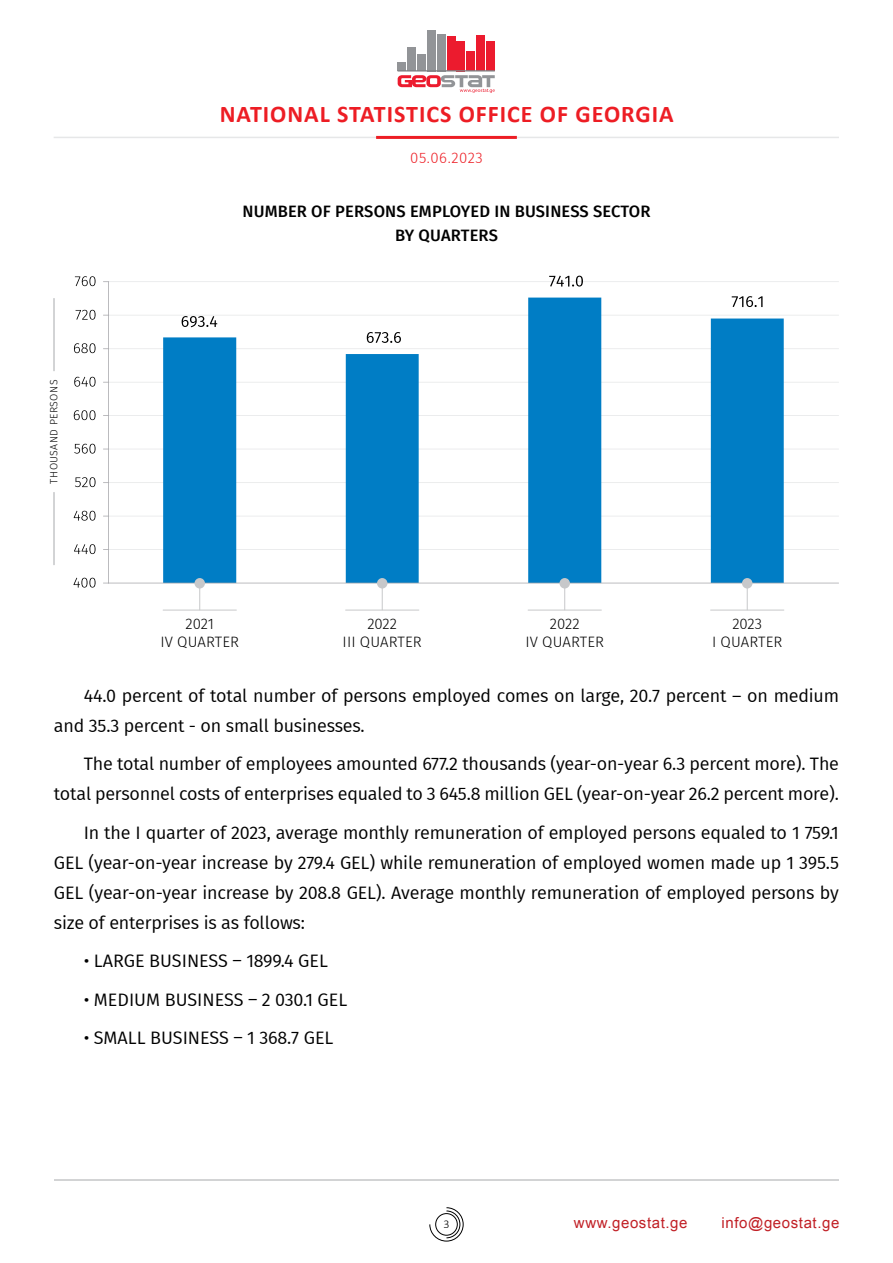
<style>
.page{position:relative;width:893px;height:1263px;background:#fff}
.page>*{position:absolute;margin:0;border:0;box-sizing:border-box;transform-origin:0 0}
.t1{font:700 24px "Calibri";letter-spacing:.04em;color:#ed1d24}
.t2{font:18px/30px "Fira GO";letter-spacing:-.01em;color:#000}
.t3{font:500 16.5px/24px "Fira GO";letter-spacing:.01em;color:#000;text-align:center}
.t4{font:300 15px/18px "Fira GO";letter-spacing:.005em;color:#000;text-align:center}
.t5{font:15px "BPG Ingiri Arial";letter-spacing:.04em;color:#c12026}
.t6{font:300 15px "Fira GO";letter-spacing:.04em;color:#ed1d24}
.t7{font:300 12px "Calibri";color:#000}
.t8{font:300 10.5px "Fira GO";letter-spacing:.04em;color:#000}
</style>
<div class="page">
<svg style="left:429px;top:1207px;width:35px;height:34px"></svg>
<hr style="left:54px;top:1179px;width:785px;height:1px;background:#a7a9ac">
<hr style="left:54px;top:137px;width:785px;height:1px;background:#e6e7e8">
<hr style="left:376px;top:136px;width:141px;height:3px;background:#ed1d24">
<div style="left:398px;top:62px;width:8px;height:9px;background:#929497"></div>
<div style="left:407px;top:47px;width:9px;height:24px;background:#929497"></div>
<div style="left:417px;top:55px;width:9px;height:16px;background:#929497"></div>
<div style="left:427px;top:30px;width:9px;height:41px;background:#929497"></div>
<div style="left:437px;top:34px;width:9px;height:37px;background:#929497"></div>
<div style="left:447px;top:36px;width:8px;height:35px;background:#ec1b2e"></div>
<div style="left:457px;top:41px;width:8px;height:30px;background:#ec1b2e"></div>
<div style="left:466px;top:51px;width:9px;height:20px;background:#ec1b2e"></div>
<div style="left:476px;top:36px;width:9px;height:35px;background:#ec1b2e"></div>
<div style="left:486px;top:42px;width:9px;height:29px;background:#ec1b2e"></div>
<hr style="left:398px;top:70px;width:97px;height:2px;background:#808184">
<svg style="left:398px;top:75px;width:97px;height:18px"></svg>
<svg style="left:109px;top:281px;width:730px;height:269px"></svg>
<svg style="left:163px;top:298px;width:621px;height:285px"></svg>
<hr style="left:108px;top:281px;width:1px;height:302px;background:#a8a8ac">
<hr style="left:108px;top:583px;width:731px;height:1px;background:#a8a8ac">
<svg style="left:182px;top:316px;width:35px;height:11px"></svg>
<svg style="left:367px;top:332px;width:34px;height:11px"></svg>
<svg style="left:549px;top:276px;width:34px;height:11px"></svg>
<svg style="left:732px;top:296px;width:30px;height:11px"></svg>
<svg style="left:74px;top:578px;width:22px;height:10px"></svg>
<svg style="left:74px;top:544px;width:22px;height:10px"></svg>
<svg style="left:74px;top:511px;width:22px;height:10px"></svg>
<svg style="left:75px;top:477px;width:21px;height:10px"></svg>
<svg style="left:74px;top:444px;width:22px;height:10px"></svg>
<svg style="left:74px;top:410px;width:22px;height:10px"></svg>
<svg style="left:74px;top:377px;width:22px;height:10px"></svg>
<svg style="left:74px;top:343px;width:22px;height:10px"></svg>
<svg style="left:76px;top:310px;width:20px;height:10px"></svg>
<svg style="left:75px;top:276px;width:21px;height:10px"></svg>
<hr style="left:54px;top:492px;width:1px;height:73px;background:#a7a9ac">
<hr style="left:54px;top:298px;width:1px;height:73px;background:#a7a9ac">
<div style="left:377px;top:578px;width:10px;height:10px;background:#c7c8ca;border-radius:50%"></div>
<hr style="left:346px;top:610px;width:73px;height:1px;background:#c7c8ca">
<svg style="left:382px;top:588px;width:1px;height:22px"></svg>
<div style="left:194px;top:578px;width:11px;height:10px;background:#c7c8ca;border-radius:50%"></div>
<hr style="left:163px;top:610px;width:73px;height:1px;background:#c7c8ca">
<svg style="left:199px;top:588px;width:1px;height:22px"></svg>
<div style="left:559px;top:578px;width:11px;height:10px;background:#c7c8ca;border-radius:50%"></div>
<hr style="left:528px;top:610px;width:73px;height:1px;background:#c7c8ca">
<svg style="left:564px;top:588px;width:1px;height:22px"></svg>
<div style="left:742px;top:578px;width:10px;height:10px;background:#c7c8ca;border-radius:50%"></div>
<hr style="left:711px;top:610px;width:73px;height:1px;background:#c7c8ca">
<svg style="left:747px;top:588px;width:1px;height:22px"></svg>
<h1 class="t1" style="left:220px;top:97px;width:455px">NATIONAL STATISTICS OFFICE OF GEORGIA</h1>
<p class="t6" style="left:410px;top:149px;width:74px">05.06.2023</p>
<p class="t8" style="left:48px;top:483px;width:105px;rotate:-90deg">THOUSAND PERSONS</p>
<p class="t3" style="left:242px;top:199px;width:410px">NUMBER OF PERSONS EMPLOYED IN BUSINESS SECTOR<br>BY QUARTERS</p>
<p class="t4" style="left:160px;top:614px;width:80px">2021<br>IV QUARTER</p>
<p class="t4" style="left:343px;top:614px;width:81px">2022<br>III QUARTER</p>
<p class="t4" style="left:525px;top:614px;width:80px">2022<br>IV QUARTER</p>
<p class="t4" style="left:712px;top:614px;width:72px">2023<br>I QUARTER</p>
<p class="t2" style="left:54px;top:680px;width:786px;text-indent:30px">44.0 percent of total number of persons employed comes on large, 20.7 percent – on medium and 35.3 percent - on small businesses.</p>
<p class="t2" style="left:54px;top:749px;width:786px;text-align:right">The total number of employees amounted 677.2 thousands (year-on-year 6.3 percent more). The total personnel costs of enterprises equaled to 3 645.8 million GEL (year-on-year 26.2 percent more).</p>
<p class="t2" style="left:54px;top:817px;width:786px;text-align:justify;text-indent:30px">In the I quarter of 2023, average monthly remuneration of employed persons equaled to 1 759.1<br>GEL (year-on-year increase by 279.4 GEL) while remuneration of employed women made up 1 395.5<br>GEL (year-on-year increase by 208.8 GEL). Average monthly remuneration of employed persons by size of enterprises is as follows:</p>
<p class="t2" style="left:84px;top:946px;width:246px">• LARGE BUSINESS – 1899.4 GEL</p>
<p class="t2" style="left:84px;top:984px;width:265px">• MEDIUM BUSINESS – 2 030.1 GEL</p>
<p class="t2" style="left:84px;top:1023px;width:251px">• SMALL BUSINESS – 1 368.7 GEL</p>
<p class="t7" style="left:443px;top:1217px;width:8px">3</p>
<p class="t5" style="left:574px;top:1213px;width:115px">www.geostat.ge</p>
<p class="t5" style="left:722px;top:1213px;width:119px">info@geostat.ge</p>
</div>
